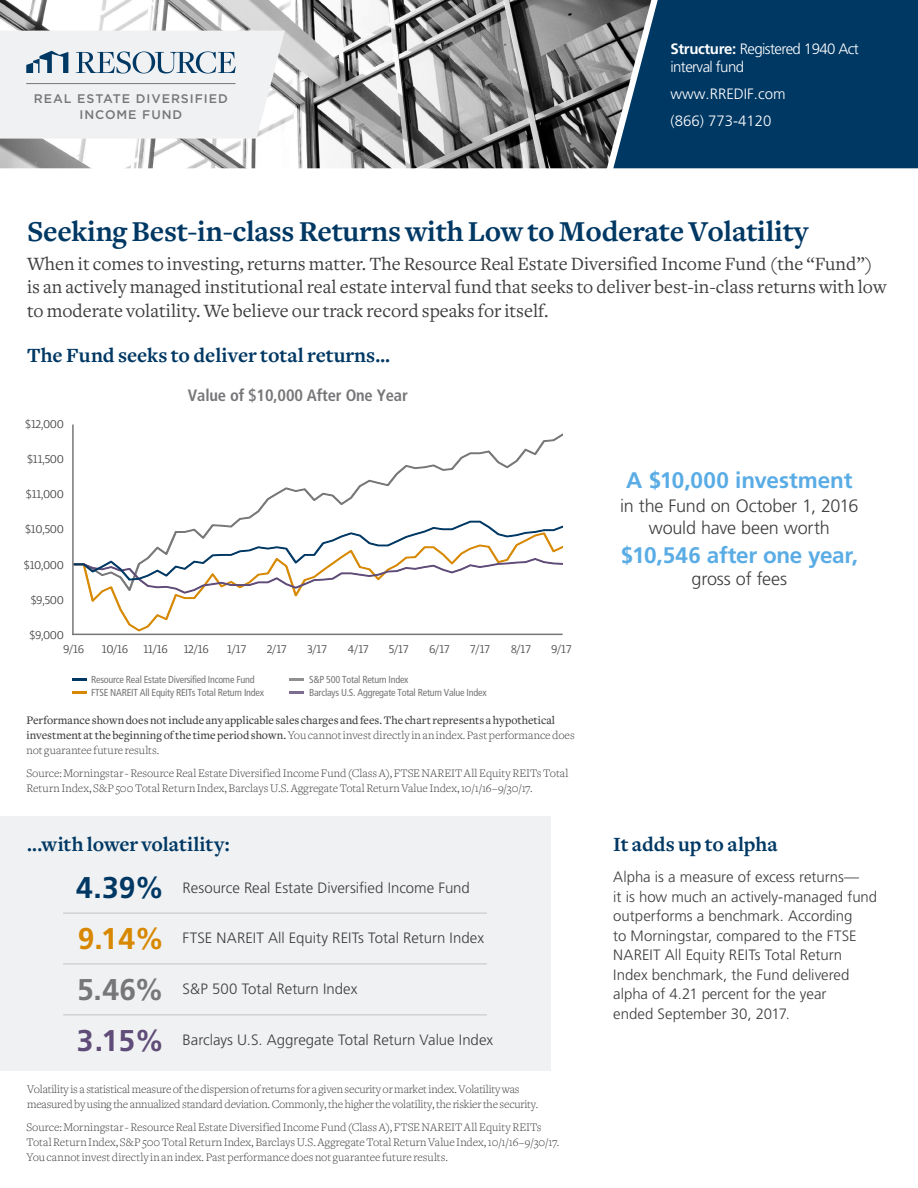
<style>
.page{position:relative;width:918px;height:1188px;background:#fff}
.page>*{position:absolute;margin:0;border:0;box-sizing:border-box;transform-origin:0 0}
.t1{font:700 30px "Freight Text";letter-spacing:-.01em;color:#003864}
.t2{font:700 30px "Frutiger LT Std";color:#003864}
.t3{font:700 30px "Frutiger LT Std";color:#d78800}
.t4{font:700 30px "Frutiger LT Std";color:#77777a}
.t5{font:700 30px "Frutiger LT Std";color:#5f4c78}
.t6{font:700 22.5px "Frutiger LT Std";letter-spacing:-.01em;color:#5aace5}
.t7{font:700 21px "Freight Text";color:#003864}
.t8{font:19.5px/23.4px "Freight Text";color:#3e3e3f}
.t9{font:300 18px/22.5px "Frutiger LT Std";letter-spacing:-.01em;color:#3e3e3f;text-align:center}
.t10{font:700 condensed 16.5px "Frutiger LT Std";letter-spacing:-.01em;color:#77777a}
.t11{font:300 15px/19.5px "Frutiger LT Std";color:#3e3e3f}
.t12{font:300 15px/18px "Frutiger LT Std";letter-spacing:-.04em;color:#fff}
.t13{font:300 15px "Frutiger LT Std";color:#fff}
.t14{font:500 12.45px/16px "Gotham";letter-spacing:.075em;color:#77777a;text-align:center}
.t15{font:300 12px/15px "Freight Text";letter-spacing:-.01em;color:#3e3e3f}
.t16{font:500 12px/15px "Freight Text";letter-spacing:-.005em;color:#3e3e3f}
.ParaStyle01-Leading{font:12px "Lisboa LF Light";letter-spacing:-.04em;color:#3e3e3f}
.t17{font:condensed 10.2px "Frutiger LT Std";letter-spacing:-.025em;color:#77777a}
.s1{font-weight:700}
.s2{font-weight:300}
</style>
<div class="page">
<img style="left:0;top:0;width:613px;height:168px">
<svg style="left:613px;top:0;width:305px;height:168px;background:#0b3f68"></svg>
<svg style="left:0;top:31px;width:285px;height:108px"></svg>
<svg style="left:237px;top:433px;width:326px;height:87px"></svg>
<svg style="left:90px;top:594px;width:208px;height:38px"></svg>
<svg style="left:74px;top:520px;width:489px;height:74px"></svg>
<div style="left:0;top:816px;width:551px;height:254px;background:#f0f1f2"></div>
<svg style="left:72px;top:678px;width:14px;height:2px"></svg>
<hr style="left:72px;top:691px;width:14px;height:3px;background:#d78800">
<svg style="left:290px;top:678px;width:14px;height:2px"></svg>
<hr style="left:290px;top:691px;width:14px;height:3px;background:#7e6d92">
<hr style="left:63px;top:912px;width:424px;height:2px;background:#d1d2d4">
<hr style="left:72px;top:634px;width:491px;height:1px;background:#77777a">
<hr style="left:63px;top:963px;width:424px;height:2px;background:#d1d2d4">
<hr style="left:63px;top:1014px;width:424px;height:2px;background:#d1d2d4">
<hr style="left:72px;top:425px;width:2px;height:210px;background:#77777a">
<p class="t14" style="left:34px;top:90px;width:195px">REAL ESTATE DIVERSIFIED<br>INCOME FUND</p>
<p class="t12" style="left:670px;top:40px;width:190px"><span class="s1">Structure:</span> Registered 1940 Act interval fund</p>
<p class="t13" style="left:670px;top:85px;width:117px">www.RREDIF.com</p>
<p class="t13" style="left:670px;top:112px;width:102px">(866) 773-4120</p>
<p class="t1" style="left:27px;top:214px;width:783px">Seeking Best-in-class Returns with Low to Moderate Volatility</p>
<p class="t8" style="left:27px;top:252px;width:861px">When it comes to investing, returns matter. The Resource Real Estate Diversified Income Fund (the “Fund”) is an actively managed institutional real estate interval fund that seeks to deliver best-in-class returns with low to moderate volatility. We believe our track record speaks for itself.</p>
<p class="t7" style="left:27px;top:344px;width:364px">The Fund seeks to deliver total returns…</p>
<p class="ParaStyle01-Leading" style="left:25px;top:417px;width:40px">$12,000</p>
<p class="ParaStyle01-Leading" style="left:27px;top:452px;width:38px">$11,500</p>
<p class="ParaStyle01-Leading" style="left:26px;top:487px;width:40px">$11,000</p>
<p class="ParaStyle01-Leading" style="left:25px;top:522px;width:40px">$10,500</p>
<p class="ParaStyle01-Leading" style="left:24px;top:557px;width:42px">$10,000</p>
<p class="ParaStyle01-Leading" style="left:31px;top:593px;width:35px">$9,500</p>
<p class="ParaStyle01-Leading" style="left:30px;top:628px;width:36px">$9,000</p>
<p class="t10" style="left:188px;top:386px;width:221px">Value of $10,000 After One Year</p>
<p class="ParaStyle01-Leading" style="left:63px;top:642px;width:23px">9/16</p>
<p class="ParaStyle01-Leading" style="left:102px;top:642px;width:28px">10/16</p>
<p class="ParaStyle01-Leading" style="left:143px;top:642px;width:26px">11/16</p>
<p class="ParaStyle01-Leading" style="left:183px;top:642px;width:27px">12/16</p>
<p class="ParaStyle01-Leading" style="left:227px;top:642px;width:21px">1/17</p>
<p class="ParaStyle01-Leading" style="left:267px;top:642px;width:22px">2/17</p>
<p class="ParaStyle01-Leading" style="left:307px;top:642px;width:22px">3/17</p>
<p class="ParaStyle01-Leading" style="left:347px;top:642px;width:23px">4/17</p>
<p class="ParaStyle01-Leading" style="left:389px;top:642px;width:22px">5/17</p>
<p class="ParaStyle01-Leading" style="left:429px;top:642px;width:22px">6/17</p>
<p class="ParaStyle01-Leading" style="left:470px;top:642px;width:22px">7/17</p>
<p class="ParaStyle01-Leading" style="left:511px;top:642px;width:22px">8/17</p>
<p class="ParaStyle01-Leading" style="left:551px;top:642px;width:22px">9/17</p>
<p class="t17" style="left:91px;top:673px;width:165px">Resource Real Estate Diversified Income Fund</p>
<p class="t17" style="left:91px;top:687px;width:174px">FTSE NAREIT All Equity REITs Total Return Index</p>
<p class="t17" style="left:309px;top:673px;width:101px">S&amp;P 500 Total Return Index</p>
<p class="t17" style="left:309px;top:687px;width:179px">Barclays U.S. Aggregate Total Return Value Index</p>
<p class="t16" style="left:27px;top:713px;width:550px">Performance shown does not include any applicable sales charges and fees. The chart represents a hypothetical investment at the beginning of the time period shown. <span class="s2">You cannot invest directly in an index. Past performance does not guarantee future results.</span></p>
<p class="t15" style="left:27px;top:766px;width:543px">Source: Morningstar - Resource Real Estate Diversified Income Fund (Class A), FTSE NAREIT All Equity REITs Total<br>Return Index, S&amp;P 500 Total Return Index, Barclays U.S. Aggregate Total Return Value Index, 10/1/16–9/30/17.</p>
<p class="t7" style="left:27px;top:832px;width:204px">...with lower volatility:</p>
<p class="t2" style="left:76px;top:870px;width:90px">4.39%</p>
<p class="t11" style="left:183px;top:878px;width:289px">Resource Real Estate Diversified Income Fund</p>
<p class="t3" style="left:78px;top:921px;width:88px">9.14%</p>
<p class="t11" style="left:183px;top:928px;width:303px">FTSE NAREIT All Equity REITs Total Return Index</p>
<p class="t4" style="left:77px;top:972px;width:89px">5.46%</p>
<p class="t11" style="left:183px;top:980px;width:176px">S&amp;P 500 Total Return Index</p>
<p class="t5" style="left:77px;top:1023px;width:89px">3.15%</p>
<p class="t11" style="left:183px;top:1030px;width:312px">Barclays U.S. Aggregate Total Return Value Index</p>
<p class="t15" style="left:27px;top:1082px;width:513px">Volatility is a statistical measure of the dispersion of returns for a given security or market index. Volatility was measured by using the annualized standard deviation. Commonly, the higher the volatility, the riskier the security.</p>
<p class="t15" style="left:27px;top:1120px;width:534px">Source: Morningstar - Resource Real Estate Diversified Income Fund (Class A), FTSE NAREIT All Equity REITs<br>Total Return Index, S&amp;P 500 Total Return Index, Barclays U.S. Aggregate Total Return Value Index, 10/1/16–9/30/17.<br>You cannot invest directly in an index. Past performance does not guarantee future results.</p>
<p class="t6" style="left:626px;top:467px;width:228px">A $10,000 investment</p>
<p class="t9" style="left:620px;top:494px;width:240px">in the Fund on October 1, 2016 would have been worth</p>
<p class="t6" style="left:621px;top:542px;width:239px">$10,546 after one year,</p>
<p class="t9" style="left:692px;top:568px;width:97px">gross of fees</p>
<p class="t7" style="left:613px;top:832px;width:166px">It adds up to alpha</p>
<p class="t11" style="left:613px;top:868px;width:265px">Alpha is a measure of excess returns—<br>it is how much an actively-managed fund outperforms a benchmark. According<br>to Morningstar, compared to the FTSE NAREIT All Equity REITs Total Return Index benchmark, the Fund delivered alpha of 4.21 percent for the year<br>ended September 30, 2017.</p>
</div>
